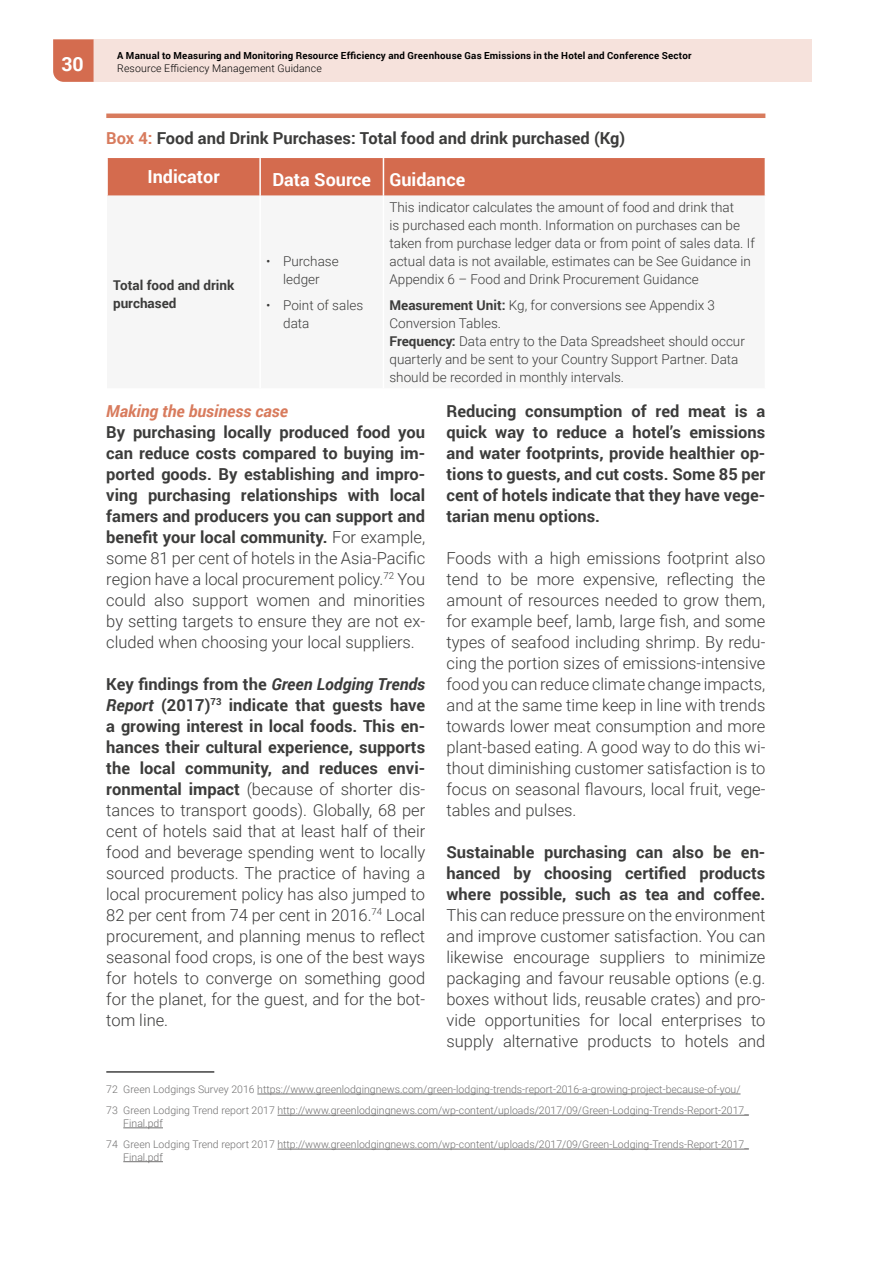
<style>
.page{position:relative;width:893px;height:1263px;background:#fff}
.page>*{position:absolute;margin:0;border:0;box-sizing:border-box;transform-origin:0 0}
.t1{font:700 19.5px "Roboto";color:#fff}
.t2{font:700 18px "Roboto";color:#fff}
.t3{font:300 16.5px/21px "Roboto";color:#3c3c3b;text-align:justify}
.t4{font:700 16.5px/21px "Roboto";color:#3c3c3b;text-align:justify}
.t5{font:italic 700 16.5px "Roboto";color:#d87b5d}
.t6{font:300 13.5px/18px "Roboto";color:#3c3c3b}
.t7{font:700 13.5px/18px "Roboto";color:#3c3c3b}
.t8{font:300 10.5px/21.3px "Roboto";color:#706f6f}
.t9{font:300 10.5px "Roboto";letter-spacing:.015em;color:#000}
.t10{font:700 9.75px "Roboto";letter-spacing:.025em;color:#000}
.s1{color:#d87b5d}
.s2{font-weight:700}
.s3{font-weight:300}
.s4{font-weight:700;font-style:italic}
</style>
<div class="page">
<div style="left:94px;top:39px;width:718px;height:43px;background:#f6e2dc"></div>
<svg style="left:53px;top:39px;width:41px;height:43px"></svg>
<hr style="left:106px;top:114px;width:659px;height:4px;background:#d87b5d">
<hr style="left:106px;top:1071px;width:108px;height:1px;background:#000">
<hr style="left:257px;top:1094px;width:483px;height:1px;background:#706f6f">
<hr style="left:277px;top:1115px;width:472px;height:1px;background:#706f6f">
<hr style="left:123px;top:1127px;width:40px;height:1px;background:#706f6f">
<hr style="left:277px;top:1149px;width:472px;height:1px;background:#706f6f">
<hr style="left:123px;top:1161px;width:40px;height:1px;background:#706f6f">
<div style="left:108px;top:158px;width:657px;height:38px;background:#d46b4e"></div>
<hr style="left:259px;top:158px;width:2px;height:38px;background:#fff">
<hr style="left:383px;top:158px;width:1px;height:38px;background:#fff">
<p class="t10" style="left:117px;top:49px;width:576px">A Manual to Measuring and Monitoring Resource Efficiency and Greenhouse Gas Emissions in the Hotel and Conference Sector</p>
<p class="t1" style="left:61px;top:50px;width:24px">30</p>
<p class="t9" style="left:117px;top:61px;width:206px">Resource Efficiency Management Guidance</p>
<p class="t4" style="left:106px;top:127px;width:520px"><span class="s1">Box 4:</span> Food and Drink Purchases: Total food and drink purchased (Kg)</p>
<p class="t2" style="left:148px;top:164px;width:74px">Indicator</p>
<p class="t2" style="left:272px;top:167px;width:194px">Data Source Guidance</p>
<p class="t7" style="left:113px;top:276px;width:123px">Total food and drink purchased</p>
<p class="t6" style="left:266px;top:251px;width:74px;text-align:center">• Purchase ledger</p>
<p class="t6" style="left:283px;top:296px;width:82px;text-indent:-17px">• Point of sales data</p>
<p class="t6" style="left:389px;top:197px;width:367px">This indicator calculates the amount of food and drink that<br>is purchased each month. Information on purchases can be taken from purchase ledger data or from point of sales data. If actual data is not available, estimates can be See Guidance in Appendix 6 – Food and Drink Procurement Guidance</p>
<p class="t6" style="left:389px;top:296px;width:357px"><span class="s2">Measurement Unit:</span> Kg, for conversions see Appendix 3<br>Conversion Tables.<br><span class="s2">Frequency:</span> Data entry to the Data Spreadsheet should occur quarterly and be sent to your Country Support Partner. Data should be recorded in monthly intervals.</p>
<p class="t5" style="left:106px;top:399px;width:183px">Making the business case</p>
<p class="t4" style="left:106px;top:421px;width:320px">By purchasing locally produced food you can reduce costs compared to buying im&shy;ported goods. By establishing and impro&shy;ving purchasing relationships with local famers and producers you can support and benefit your local community. <span class="s3">For example, some 81 per cent of hotels in the Asia-Pacific region have a local procurement policy.</span><sup>72</sup> <span class="s3">You could also support women and minorities by setting targets to ensure they are not ex&shy;cluded when choosing your local suppliers.</span></p>
<p class="t3" style="left:106px;top:673px;width:320px"><span class="s2">Key findings from the</span> <span class="s4">Green Lodging Trends Report</span> <span class="s2">(2017)</span><sup>73</sup> <span class="s2">indicate that guests have a growing interest in local foods. This en&shy;hances their cultural experience, supports the local community, and reduces envi&shy;ronmental impact</span> (because of shorter dis&shy;tances to transport goods). Globally, 68 per cent of hotels said that at least half of their food and beverage spending went to locally sourced products. The practice of having a local procurement policy has also jumped to 82 per cent from 74 per cent in 2016.<sup>74</sup> Local procurement, and planning menus to reflect seasonal food crops, is one of the best ways for hotels to converge on something good for the planet, for the guest, and for the bot&shy;tom line.</p>
<p class="t4" style="left:446px;top:400px;width:320px">Reducing consumption of red meat is a quick way to reduce a hotel’s emissions and water footprints, provide healthier op&shy;tions to guests, and cut costs. Some 85 per cent of hotels indicate that they have vege&shy;tarian menu options.</p>
<p class="t3" style="left:446px;top:547px;width:320px">Foods with a high emissions footprint also tend to be more expensive, reflecting the amount of resources needed to grow them, for example beef, lamb, large fish, and some types of seafood including shrimp. By redu&shy;cing the portion sizes of emissions-intensive food you can reduce climate change impacts, and at the same time keep in line with trends towards lower meat consumption and more plant-based eating. A good way to do this wi&shy;thout diminishing customer satisfaction is to focus on seasonal flavours, local fruit, vege&shy;tables and pulses.</p>
<p class="t4" style="left:446px;top:841px;width:320px">Sustainable purchasing can also be en&shy;hanced by choosing certified products where possible, such as tea and coffee.</p>
<p class="t3" style="left:446px;top:904px;width:320px">This can reduce pressure on the environment and improve customer satisfaction. You can likewise encourage suppliers to minimize packaging and favour reusable options (e.g. boxes without lids, reusable crates) and pro&shy;vide opportunities for local enterprises to supply alternative products to hotels and</p>
<p class="t8" style="left:106px;top:1078px;width:644px">72 Green Lodgings Survey 2016 https://www.greenlodgingnews.com/green-lodging-trends-report-2016-a-growing-project-because-of-you/<br>73 Green Lodging Trend report 2017 http://www.greenlodgingnews.com/wp-content/uploads/2017/09/Green-Lodging-Trends-Report-2017_</p>
<p class="t8" style="left:106px;top:1112px;width:644px;text-indent:17px">Final.pdf<br>74 Green Lodging Trend report 2017 http://www.greenlodgingnews.com/wp-content/uploads/2017/09/Green-Lodging-Trends-Report-2017_</p>
<p class="t8" style="left:123px;top:1146px;width:41px">Final.pdf</p>
</div>
